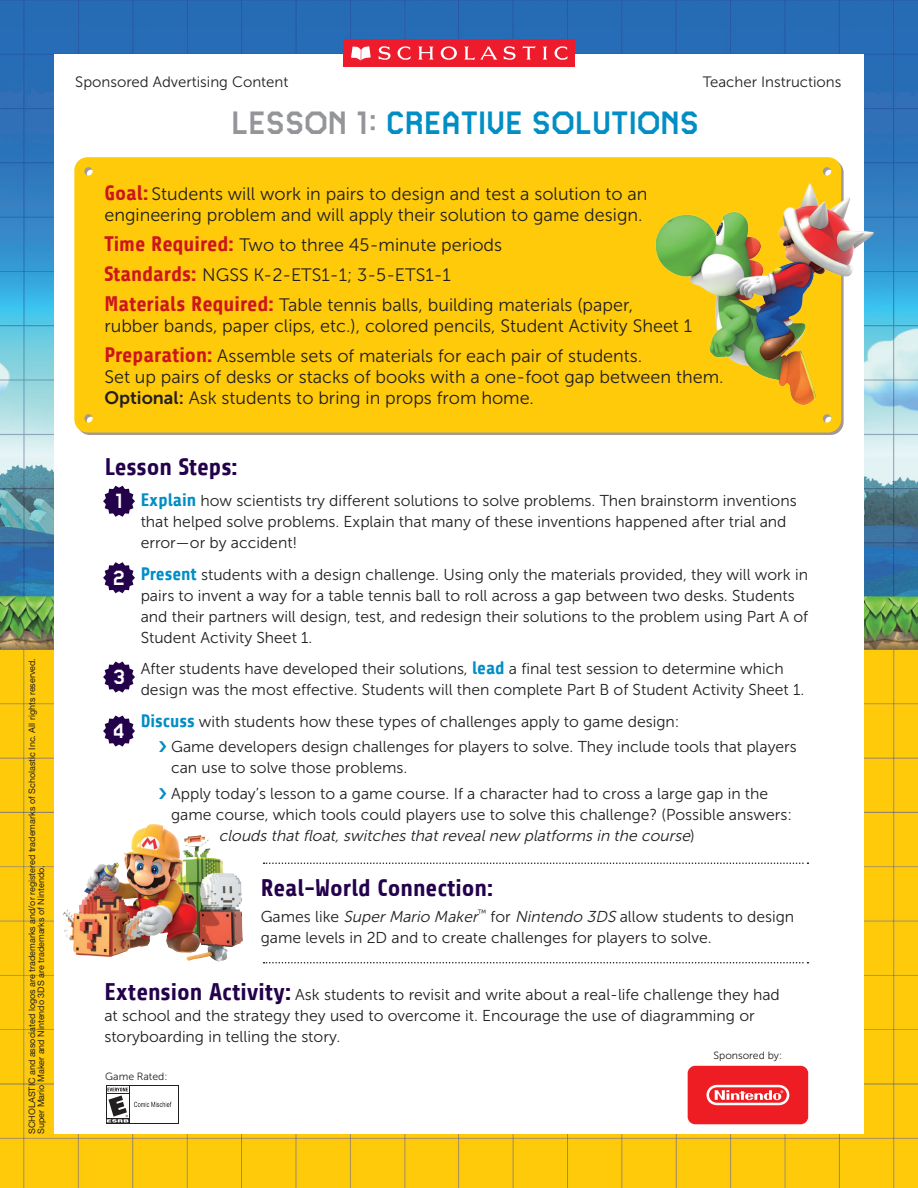
<style>
.page{position:relative;width:918px;height:1188px;background:#fff}
.page>*{position:absolute;margin:0;border:0;box-sizing:border-box;transform-origin:0 0}
.LEGAL_CREDIT-TXT{font:30px "MARIO30 th";color:#008ec4}
.LEGAL_CREDIT-TXT-2{font:700 24px "Share";color:#23014b}
.LEGAL_CREDIT-TXT-3{font:19.05px "MARIO30 th";color:#fff}
.LEGAL_CREDIT-TXT-4{font:18px/21px "Museo Sans 300";color:#231f20}
.LEGAL_CREDIT-TXT-5{font:15.75px/21px "Museo Sans 300";color:#231f20}
.LEGAL_CREDIT-TXT-6{font:italic 15.75px "Museo Sans 300";color:#231f20}
.LEGAL_CREDIT-TXT-7{font:15px "Museo Sans 300";color:#231f20}
.t1{font:10.5px "Museo Sans 300";color:#231f20}
.LEGAL_CREDIT-TXT-8{font:9px "Helvetica Neue";color:#231f20}
.s1{color:#939598}
.s2{font-family:"Share";font-weight:700;font-size:21px;color:#cd151d}
.s3{font-family:"Museo Sans 700"}
.s4{font-family:"Share";font-weight:700;font-size:18px;color:#008ec4}
.s5{font-style:normal}
.s6{font-style:italic}
.s7{font-family:"Share";font-weight:700;font-size:24px;color:#23014b}
</style>
<div class="page">
<img style="left:0;top:0;width:918px;height:1188px">
<div style="left:54px;top:54px;width:810px;height:1080px;background:#fff"></div>
<div style="left:343px;top:39px;width:232px;height:28px;background:#ee1b2d"></div>
<svg style="left:351px;top:46px;width:20px;height:15px"></svg>
<svg style="left:379px;top:46px;width:12px;height:14px"></svg>
<svg style="left:397px;top:46px;width:14px;height:14px"></svg>
<svg style="left:418px;top:47px;width:16px;height:13px"></svg>
<svg style="left:504px;top:46px;width:12px;height:14px"></svg>
<svg style="left:522px;top:46px;width:14px;height:14px"></svg>
<svg style="left:543px;top:47px;width:4px;height:13px"></svg>
<svg style="left:554px;top:46px;width:14px;height:14px"></svg>
<svg style="left:441px;top:46px;width:16px;height:14px"></svg>
<svg style="left:464px;top:47px;width:34px;height:13px"></svg>
<div style="left:74px;top:157px;width:767px;height:276px;background:#feca0a"></div>
<img style="left:624px;top:145px;width:250px;height:270px">
<img style="left:62px;top:826px;width:86px;height:111px">
<svg style="left:688px;top:1066px;width:120px;height:58px;background:#ef373c"></svg>
<svg style="left:107px;top:1087px;width:21px;height:1px"></svg>
<svg style="left:107px;top:1088px;width:64px;height:35px"></svg>
<svg style="left:264px;top:862px;width:544px;height:2px"></svg>
<svg style="left:264px;top:962px;width:544px;height:1px"></svg>
<svg style="left:103px;top:486px;width:32px;height:31px"></svg>
<svg style="left:103px;top:562px;width:32px;height:31px"></svg>
<svg style="left:103px;top:661px;width:32px;height:32px"></svg>
<svg style="left:103px;top:715px;width:32px;height:32px"></svg>
<p class="LEGAL_CREDIT-TXT-8" style="left:26px;top:1134px;width:477px;rotate:-90deg">SCHOLASTIC and associated logos are trademarks and/or registered trademarks of Scholastic Inc. All rights reserved.</p>
<p class="LEGAL_CREDIT-TXT-8" style="left:35px;top:1134px;width:270px;rotate:-90deg">Super Mario Maker and Nintendo 3DS are trademarks of Nintendo.</p>
<p class="LEGAL_CREDIT-TXT-7" style="left:75px;top:74px;width:215px">Sponsored Advertising Content</p>
<p class="LEGAL_CREDIT-TXT-7" style="left:703px;top:74px;width:140px">Teacher Instructions</p>
<p class="LEGAL_CREDIT-TXT" style="left:231px;top:108px;width:469px"><span class="s1">LESSON 1:</span> CREATIVE SOLUTIONS</p>
<p class="LEGAL_CREDIT-TXT-4" style="left:104px;top:184px;width:545px"><span class="s2">Goal:</span> Students will work in pairs to design and test a solution to an engineering problem and will apply their solution to game design.</p>
<p class="LEGAL_CREDIT-TXT-4" style="left:104px;top:235px;width:399px"><span class="s2">Time Required:</span> Two to three 45-minute periods</p>
<p class="LEGAL_CREDIT-TXT-4" style="left:104px;top:265px;width:348px"><span class="s2">Standards:</span> NGSS K-2-ETS1-1; 3-5-ETS1-1</p>
<p class="LEGAL_CREDIT-TXT-4" style="left:104px;top:295px;width:589px"><span class="s2">Materials Required:</span> Table tennis balls, building materials (paper, rubber bands, paper clips, etc.), colored pencils, Student Activity Sheet 1</p>
<p class="LEGAL_CREDIT-TXT-4" style="left:104px;top:346px;width:621px"><span class="s2">Preparation:</span> Assemble sets of materials for each pair of students.<br>Set up pairs of desks or stacks of books with a one-foot gap between them.<br><span class="s3">Optional:</span> Ask students to bring in props from home.</p>
<p class="LEGAL_CREDIT-TXT-2" style="left:105px;top:453px;width:134px">Lesson Steps:</p>
<p class="LEGAL_CREDIT-TXT-5" style="left:141px;top:490px;width:658px"><span class="s4">Explain</span> how scientists try different solutions to solve problems. Then brainstorm inventions that helped solve problems. Explain that many of these inventions happened after trial and error—or by accident!</p>
<p class="LEGAL_CREDIT-TXT-5" style="left:141px;top:564px;width:669px"><span class="s4">Present</span> students with a design challenge. Using only the materials provided, they will work in pairs to invent a way for a table tennis ball to roll across a gap between two desks. Students and their partners will design, test, and redesign their solutions to the problem using Part A of Student Activity Sheet 1.</p>
<p class="LEGAL_CREDIT-TXT-5" style="left:141px;top:658px;width:665px">After students have developed their solutions, <span class="s4">lead</span> a final test session to determine which design was the most effective. Students will then complete Part B of Student Activity Sheet 1.</p>
<p class="LEGAL_CREDIT-TXT-5" style="left:141px;top:711px;width:540px"><span class="s4">Discuss</span> with students how these types of challenges apply to game design:</p>
<p class="LEGAL_CREDIT-TXT-5" style="left:171px;top:736px;width:627px">Game developers design challenges for players to solve. They include tools that players can use to solve those problems.</p>
<p class="LEGAL_CREDIT-TXT-5" style="left:171px;top:783px;width:599px">Apply today’s lesson to a game course. If a character had to cross a large gap in the</p>
<p class="LEGAL_CREDIT-TXT-5" style="left:171px;top:804px;width:622px">game course, which tools could players use to solve this challenge? (Possible answers:</p>
<p class="LEGAL_CREDIT-TXT-6" style="left:219px;top:827px;width:478px">clouds thatfloat,switches thatrevealnew platforms in the course<span class="s5">)</span></p>
<p class="LEGAL_CREDIT-TXT-2" style="left:261px;top:875px;width:234px">Real-World Connection:</p>
<p class="LEGAL_CREDIT-TXT-5" style="left:261px;top:906px;width:535px">Games like <span class="s6">SuperMario Maker</span><sup>™</sup> for <span class="s6">Nintendo 3DS</span> allow students to design game levels in 2D and to create challenges for players to solve.</p>
<p class="LEGAL_CREDIT-TXT-3" style="left:115px;top:491px;width:10px">1</p>
<p class="LEGAL_CREDIT-TXT-3" style="left:113px;top:568px;width:14px">2</p>
<p class="LEGAL_CREDIT-TXT-3" style="left:113px;top:667px;width:14px">3</p>
<p class="LEGAL_CREDIT-TXT-3" style="left:113px;top:721px;width:14px">4</p>
<p class="LEGAL_CREDIT-TXT-5" style="left:104px;top:985px;width:677px"><span class="s7">Extension Activity:</span> Ask students to revisit and write about a real-life challenge they had at school and the strategy they used to overcome it. Encourage the use of diagramming or storyboarding in telling the story.</p>
<p class="t1" style="left:105px;top:1070px;width:64px">Game Rated:</p>
<p class="t1" style="left:714px;top:1050px;width:70px">Sponsored by:</p>
</div>
